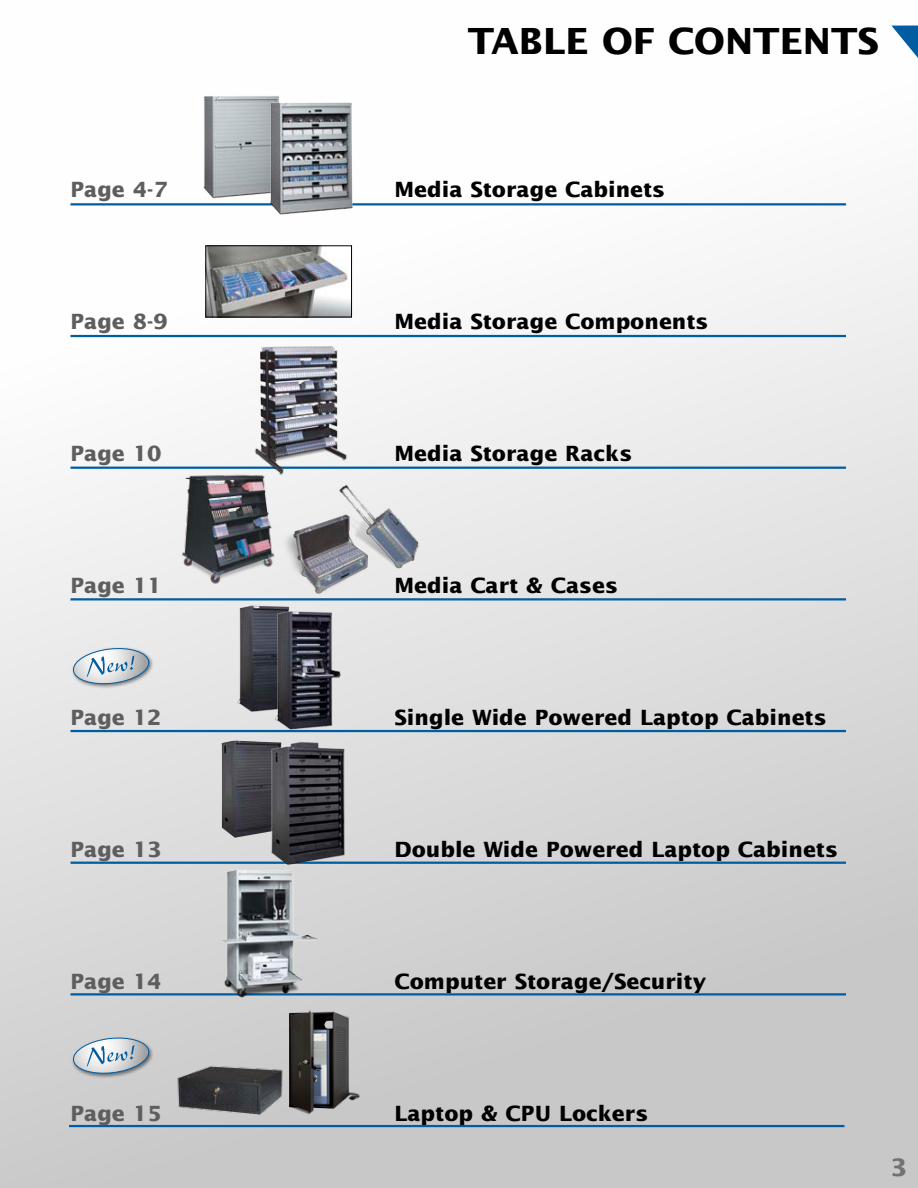
<style>
.page{position:relative;width:918px;height:1188px;background:#fff}
.page>*{position:absolute;margin:0;border:0;box-sizing:border-box;transform-origin:0 0}
.t1{font:700 36px "Lucida Sans";color:#000}
.t2{font:700 24px "Lucida Sans";color:#727273}
.t3{font:700 21px "Lucida Sans";color:#000}
.t4{font:700 21px "Lucida Sans";color:#5e5e5f}
</style>
<div class="page">
<div style="left:0;top:0;width:918px;height:1188px;background:linear-gradient(to bottom,#fff,#c4c4c6)"></div>
<svg style="left:891px;top:26px;width:27px;height:50px"></svg>
<hr style="left:69px;top:1125px;width:775px;height:2px;background:#005da1">
<hr style="left:70px;top:203px;width:776px;height:2px;background:#005da1">
<hr style="left:70px;top:335px;width:776px;height:2px;background:#005da1">
<hr style="left:70px;top:467px;width:776px;height:2px;background:#005da1">
<hr style="left:70px;top:598px;width:776px;height:2px;background:#005da1">
<hr style="left:70px;top:730px;width:776px;height:2px;background:#005da1">
<hr style="left:70px;top:862px;width:776px;height:2px;background:#005da1">
<hr style="left:70px;top:993px;width:776px;height:3px;background:#005da1">
<img style="left:207px;top:247px;width:143px;height:69px">
<div style="left:205px;top:245px;width:147px;height:73px;border:1px solid #000"></div>
<img style="left:200px;top:83px;width:96px;height:121px">
<img style="left:264px;top:93px;width:96px;height:127px">
<img style="left:205px;top:853px;width:122px;height:148px">
<img style="left:166px;top:1046px;width:132px;height:86px">
<img style="left:253px;top:339px;width:103px;height:140px">
<img style="left:166px;top:461px;width:128px;height:127px">
<img style="left:229px;top:600px;width:69px;height:114px">
<img style="left:270px;top:610px;width:74px;height:120px">
<img style="left:222px;top:736px;width:60px;height:102px">
<img style="left:268px;top:738px;width:90px;height:132px">
<img style="left:271px;top:480px;width:158px;height:121px">
<img style="left:271px;top:995px;width:100px;height:131px">
<div style="left:71px;top:646px;width:83px;height:43px;background:#000;opacity:.5"></div>
<svg style="left:71px;top:646px;width:79px;height:41px;background:#c2ccd4"></svg>
<div style="left:71px;top:1036px;width:83px;height:43px;background:#000;opacity:.5"></div>
<svg style="left:71px;top:1035px;width:79px;height:41px;background:#bac4cc"></svg>
<h1 class="t1" style="left:468px;top:19px;width:413px">TABLE OF CONTENTS</h1>
<p class="t4" style="left:70px;top:177px;width:99px">Page 4-7</p>
<p class="t3" style="left:395px;top:177px;width:272px">Media Storage Cabinets</p>
<p class="t4" style="left:70px;top:309px;width:99px">Page 8-9</p>
<p class="t3" style="left:395px;top:309px;width:316px">Media Storage Components</p>
<p class="t4" style="left:70px;top:441px;width:93px">Page 10</p>
<p class="t3" style="left:395px;top:441px;width:239px">Media Storage Racks</p>
<p class="t4" style="left:70px;top:573px;width:93px">Page 11</p>
<p class="t3" style="left:395px;top:573px;width:225px">Media Cart &amp; Cases</p>
<p class="t4" style="left:70px;top:705px;width:93px">Page 12</p>
<p class="t3" style="left:395px;top:705px;width:434px">Single Wide Powered Laptop Cabinets</p>
<p class="t4" style="left:70px;top:837px;width:93px">Page 13</p>
<p class="t3" style="left:395px;top:837px;width:445px">Double Wide Powered Laptop Cabinets</p>
<p class="t4" style="left:70px;top:969px;width:93px">Page 14</p>
<p class="t3" style="left:395px;top:969px;width:313px">Computer Storage/Security</p>
<p class="t4" style="left:70px;top:1101px;width:93px">Page 15</p>
<p class="t3" style="left:395px;top:1101px;width:255px">Laptop &amp; CPU Lockers</p>
<p class="t2" style="left:891px;top:1153px;width:18px">3</p>
</div>
